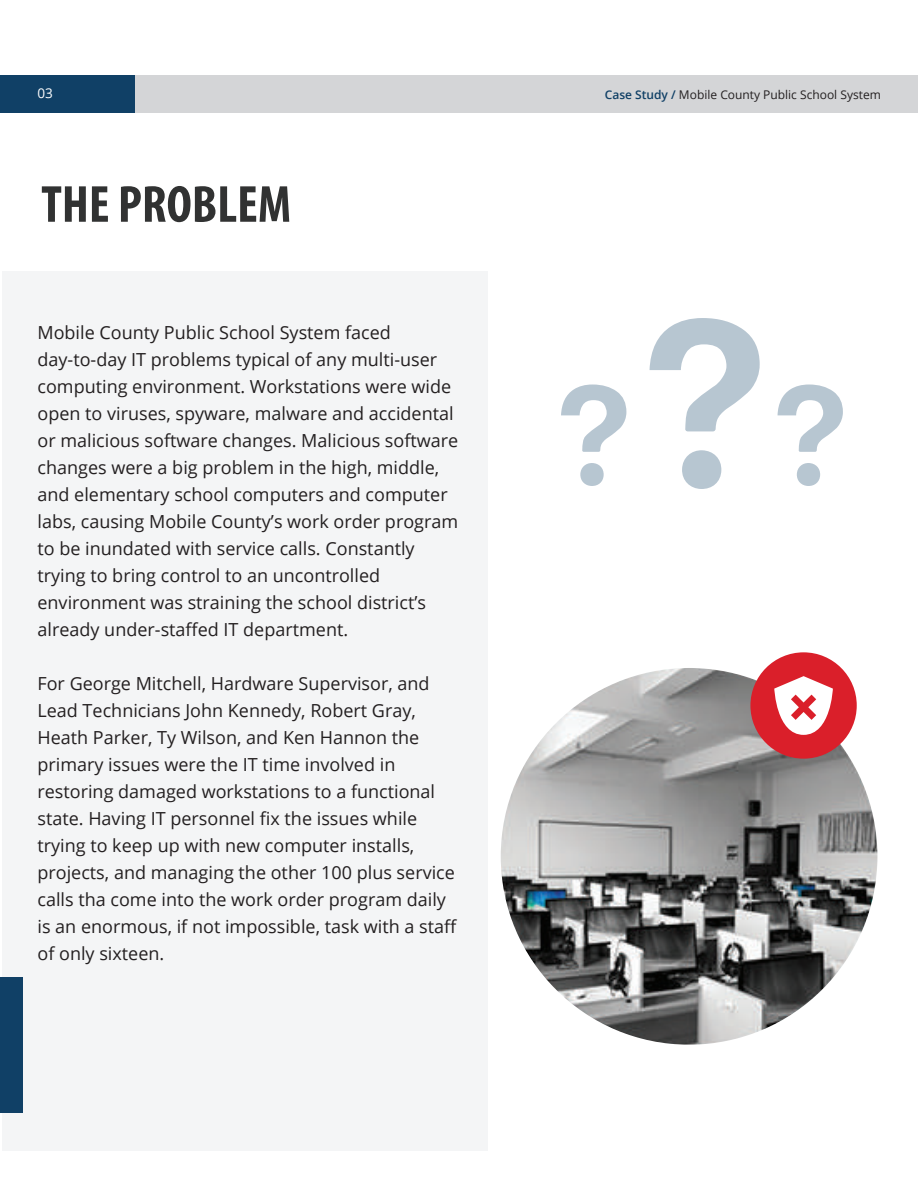
<style>
.page{position:relative;width:918px;height:1188px;background:#fff}
.page>*{position:absolute;margin:0;border:0;box-sizing:border-box;transform-origin:0 0}
.t1{font:700 condensed 52.5px "Myriad Pro";color:#313232}
.t2{font:18px/27px "Open Sans";color:#231f20}
.t3{font:13.5px "Open Sans";color:#fff}
.t4{font:12px "Open Sans";color:#231f20}
.s1{font-weight:600;color:#104066}
</style>
<div class="page">
<div style="left:0;top:75px;width:918px;height:38px;background:#d4d5d7"></div>
<div style="left:0;top:75px;width:135px;height:38px;background:#104066"></div>
<div style="left:2px;top:271px;width:486px;height:879px;background:#f4f5f6"></div>
<div style="left:0;top:977px;width:22px;height:135px;background:#104066"></div>
<svg style="left:650px;top:318px;width:110px;height:171px"></svg>
<svg style="left:778px;top:384px;width:65px;height:102px"></svg>
<svg style="left:561px;top:384px;width:65px;height:102px"></svg>
<img style="left:501px;top:668px;width:376px;height:377px;border-radius:188px">
<svg style="left:750px;top:652px;width:107px;height:107px"></svg>
<p class="t3" style="left:37px;top:84px;width:17px">03</p>
<h1 class="t1" style="left:41px;top:171px;width:252px">THE PROBLEM</h1>
<p class="t2" style="left:38px;top:319px;width:422px">Mobile County Public School System faced day-to-day IT problems typical of any multi-user computing environment. Workstations were wide open to viruses, spyware, malware and accidental or malicious software changes. Malicious software changes were a big problem in the high, middle, and elementary school computers and computer labs, causing Mobile County’s work order program to be inundated with service calls. Constantly trying to bring control to an uncontrolled environment was straining the school district’s already under-staffed IT department.</p>
<p class="t2" style="left:38px;top:670px;width:421px">For George Mitchell, Hardware Supervisor, and Lead Technicians John Kennedy, Robert Gray, Heath Parker, Ty Wilson, and Ken Hannon the primary issues were the IT time involved in restoring damaged workstations to a functional state. Having IT personnel fix the issues while trying to keep up with new computer installs, projects, and managing the other 100 plus service calls tha come into the work order program daily is an enormous, if not impossible, task with a staff of only sixteen.</p>
<p class="t4" style="left:605px;top:86px;width:278px"><span class="s1">Case Study /</span> Mobile County Public School System</p>
</div>
